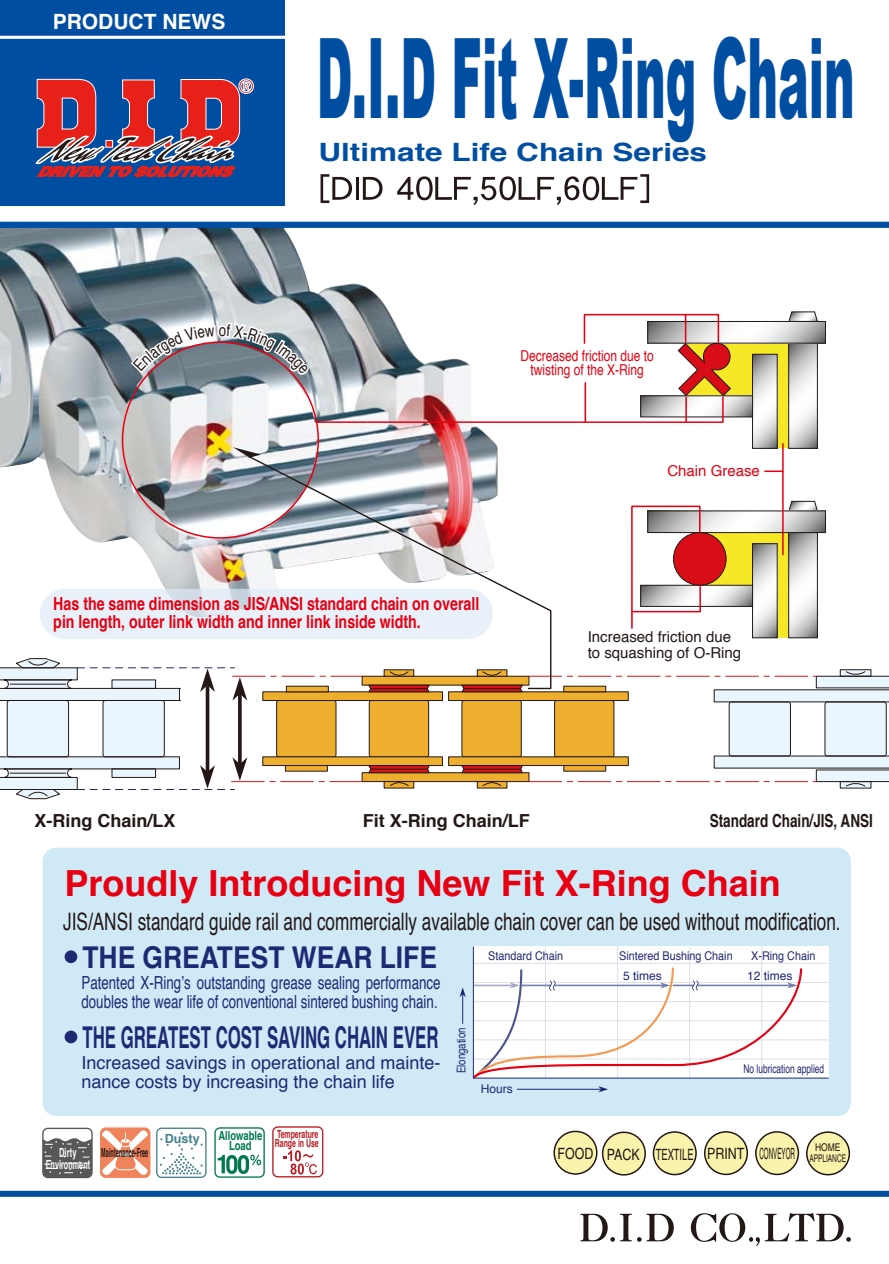
<style>
.page{position:relative;width:889px;height:1264px;background:#fff}
.page>*{position:absolute;margin:0;border:0;box-sizing:border-box;transform-origin:0 0}
.t1{font:900 111px "Arial";color:#004ea2;scale:.41 1}
.t2{font:700 36px "Helvetica";color:#e60012}
.t3{font:700 30px "Helvetica";color:#1e2973;scale:.56 1}
.t4{font:700 30px "Helvetica";color:#1e2973;scale:.88 1}
.t5{font:700 25.2px "Helvetica";color:#004ea2;scale:1.25 1}
.t6{font:24px "Helvetica";color:#231815;scale:.71 1}
.t7{font:700 21px "Helvetica";color:#fff}
.t8{font:18px/19.2px "Helvetica";color:#1e2973;scale:.74 1}
.t9{font:700 18px/18px "Helvetica";color:#e60012;scale:.79 1}
.t10{font:18px/19.2px "Helvetica";color:#1e2973}
.t11{font:700 18px "Helvetica";color:#231815}
.t12{font:700 18px "Helvetica";color:#231815;scale:.75 1}
.t13{font:15.6px "Helvetica";color:#231815;scale:.8 1}
.t14{font:15px/13.8px "Helvetica";color:#e60012;text-align:center;scale:.8 1}
.t15{font:15px/15.9px "Helvetica";color:#231815}
.t16{font:15px "Helvetica";color:#e60012}
.t17{font:700 12.6px/11.9px "Helvetica";letter-spacing:.01em;color:#fff;text-align:center;scale:.6 1}
.t18{font:700 12.6px "Helvetica";color:#231815;scale:.44 1}
.t19{font:700 12.6px/9.4px "Helvetica";color:#007a4c;text-align:center;scale:.75 1}
.t20{font:700 12.6px "Helvetica";color:#45828e}
.t21{font:12px/20px "Helvetica";color:#1e2973;scale:.9 1}
.t22{font:12px "Helvetica";color:#1e2973;scale:.7 1}
.t23{font:12px "Helvetica";color:#1e2973}
.t24{font:12px "Helvetica";color:#1e2973;scale:.8 1}
.t25{font:700 11.1px/9.4px "Helvetica";color:#b81c22;scale:.62 1}
.t26{font:10.65px/10.6px "Helvetica";letter-spacing:-.005em;color:#231815;text-align:center;scale:.8 1}
</style>
<div class="page">
<img style="left:0;top:228px;width:389px;height:381px">
<div style="left:43px;top:847px;width:808px;height:268px;background:#d0e9f7;border-radius:13px"></div>
<svg style="left:472px;top:946px;width:357px;height:132px"></svg>
<svg style="left:40px;top:589px;width:453px;height:50px;fill:#e8f0f9"></svg>
<div style="left:65px;top:950px;width:12px;height:13px;background:#1e2973;border-radius:50%"></div>
<div style="left:65px;top:1030px;width:12px;height:13px;background:#1e2973;border-radius:50%"></div>
<svg style="left:598px;top:1086px;width:10px;height:6px"></svg>
<hr style="left:517px;top:1088px;width:84px;height:1px;background:#1e2973">
<svg style="left:459px;top:965px;width:344px;height:114px"></svg>
<svg style="left:818px;top:323px;width:6px;height:18px"></svg>
<svg style="left:818px;top:512px;width:6px;height:19px"></svg>
<hr style="left:782px;top:471px;width:1px;height:83px;background:#e60012">
<div style="left:369px;top:700px;width:60px;height:56px;background:#edaf2d"></div>
<svg style="left:461px;top:700px;width:61px;height:56px"></svg>
<div style="left:262px;top:691px;width:181px;height:9px;background:#edaf2d"></div>
<svg style="left:448px;top:691px;width:180px;height:9px"></svg>
<div style="left:262px;top:756px;width:181px;height:9px;background:#edaf2d;border:1px solid #231815"></div>
<div style="left:448px;top:756px;width:180px;height:9px;background:#edaf2d;border:1px solid #231815"></div>
<div style="left:362px;top:772px;width:167px;height:9px;background:#edaf2d"></div>
<svg style="left:461px;top:690px;width:62px;height:2px"></svg>
<svg style="left:368px;top:765px;width:62px;height:8px"></svg>
<hr style="left:371px;top:768px;width:57px;height:1px;background:#231815">
<svg style="left:461px;top:765px;width:62px;height:8px"></svg>
<hr style="left:464px;top:768px;width:57px;height:1px;background:#231815">
<svg style="left:368px;top:690px;width:62px;height:2px"></svg>
<svg style="left:383px;top:781px;width:124px;height:7px"></svg>
<div style="left:840px;top:669px;width:31px;height:7px;border:1px solid #231815"></div>
<svg style="left:529px;top:671px;width:360px;height:115px"></svg>
<svg style="left:247px;top:473px;width:305px;height:217px"></svg>
<svg style="left:0;top:658px;width:362px;height:141px"></svg>
<svg style="left:238px;top:694px;width:4px;height:70px"></svg>
<svg style="left:631px;top:500px;width:187px;height:137px"></svg>
<div style="left:0;top:0;width:285px;height:206px;background:#004ea2"></div>
<hr style="left:0;top:36px;width:285px;height:3px;background:#fff">
<div style="left:0;top:222px;width:889px;height:6px;background:#004ea2"></div>
<svg style="left:36px;top:79px;width:218px;height:98px"></svg>
<svg style="left:320px;top:174px;width:32px;height:29px"></svg>
<hr style="left:356px;top:177px;width:3px;height:23px;background:#231815">
<svg style="left:363px;top:177px;width:19px;height:23px"></svg>
<svg style="left:397px;top:174px;width:252px;height:31px"></svg>
<div style="left:0;top:1190px;width:889px;height:6px;background:#004ea2"></div>
<div style="left:42px;top:1127px;width:51px;height:51px;border:1px solid #595757;border-radius:5px"></div>
<svg style="left:43px;top:1135px;width:50px;height:43px"></svg>
<div style="left:156px;top:1127px;width:51px;height:50px;border:1px solid #45828e;border-radius:5px"></div>
<svg style="left:160px;top:1132px;width:43px;height:42px"></svg>
<div style="left:100px;top:1127px;width:50px;height:50px;border:1px solid #ef845c;border-radius:5px"></div>
<svg style="left:101px;top:1128px;width:48px;height:48px"></svg>
<div style="left:272px;top:1126px;width:51px;height:51px;border:1px solid #b81c22;border-radius:5px"></div>
<svg style="left:283px;top:1150px;width:34px;height:24px"></svg>
<div style="left:214px;top:1127px;width:51px;height:50px;border:1px solid #007a4c;border-radius:5px"></div>
<svg style="left:218px;top:1154px;width:43px;height:19px"></svg>
<svg style="left:580px;top:1213px;width:94px;height:28px"></svg>
<svg style="left:691px;top:1213px;width:160px;height:33px"></svg>
<div style="left:554px;top:1131px;width:43px;height:42px;background:#f9f3ac;border-radius:50%"></div>
<div style="left:553px;top:1130px;width:44px;height:44px;border:2px solid #231815;border-radius:50%"></div>
<div style="left:602px;top:1132px;width:43px;height:42px;background:#f9f3ac;border-radius:50%"></div>
<div style="left:602px;top:1131px;width:44px;height:44px;border:2px solid #231815;border-radius:50%"></div>
<div style="left:653px;top:1131px;width:43px;height:43px;background:#f9f3ac;border-radius:50%"></div>
<div style="left:653px;top:1131px;width:44px;height:44px;border:2px solid #231815;border-radius:50%"></div>
<div style="left:705px;top:1131px;width:42px;height:43px;background:#f9f3ac;border-radius:50%"></div>
<div style="left:704px;top:1131px;width:44px;height:44px;border:2px solid #231815;border-radius:50%"></div>
<div style="left:756px;top:1131px;width:42px;height:43px;background:#f9f3ac;border-radius:50%"></div>
<div style="left:755px;top:1131px;width:44px;height:44px;border:2px solid #231815;border-radius:50%"></div>
<div style="left:807px;top:1132px;width:42px;height:42px;background:#f9f3ac;border-radius:50%"></div>
<div style="left:806px;top:1131px;width:44px;height:44px;border:2px solid #231815;border-radius:50%"></div>
<img style="left:129px;top:311px;width:689px;height:162px">
<p class="t7" style="left:53px;top:3px;width:174px">PRODUCT NEWS</p>
<h1 class="t1" style="left:317px;top:16px;width:1313px">D.I.D Fit X-Ring Chain</h1>
<h3 class="t5" style="left:318px;top:130px;width:312px">Ultimate Life Chain Series</h3>
<p class="t14" style="left:520px;top:349px;width:168px">Decreased friction due to twisting of the X-Ring</p>
<p class="t16" style="left:667px;top:458px;width:94px">Chain Grease</p>
<p class="t9" style="left:53px;top:593px;width:541px">Has the same dimension as JIS/ANSI standard chain on overall pin length, outer link width and inner link inside width.</p>
<p class="t15" style="left:588px;top:628px;width:155px">Increased friction due to squashing of O-Ring</p>
<p class="t11" style="left:35px;top:804px;width:143px">X-Ring Chain/LX</p>
<p class="t11" style="left:363px;top:804px;width:169px">Fit X-Ring Chain/LF</p>
<p class="t12" style="left:710px;top:804px;width:219px">Standard Chain/JIS, ANSI</p>
<h2 class="t2" style="left:64px;top:850px;width:718px">Proudly Introducing New Fit X-Ring Chain</h2>
<h3 class="t6" style="left:63px;top:900px;width:1096px">JIS/ANSI standard guide rail and commercially available chain cover can be used without modification.</h3>
<h3 class="t4" style="left:82px;top:930px;width:404px">THE GREATEST WEAR LIFE</h3>
<p class="t8" style="left:81px;top:972px;width:487px">Patented X-Ring’s outstanding grease sealing performance doubles the wear life of conventional sintered bushing chain.</p>
<h3 class="t3" style="left:82px;top:1010px;width:637px">THE GREATEST COST SAVING CHAIN EVER</h3>
<p class="t10" style="left:81px;top:1052px;width:360px">Increased savings in operational and mainte&shy;nance costs by increasing the chain life</p>
<p class="t21" style="left:488px;top:945px;width:85px">Standard Chain</p>
<p class="t21" style="left:623px;top:945px;width:123px;text-indent:-4px">Sintered Bushing Chain<br>5 times</p>
<p class="t21" style="left:751px;top:945px;width:73px">X-Ring Chain</p>
<p class="t23" style="left:747px;top:965px;width:47px">12 times</p>
<p class="t24" style="left:451px;top:1073px;width:58px;rotate:-90deg">Elongation</p>
<p class="t22" style="left:743px;top:1058px;width:117px">No lubrication applied</p>
<p class="t23" style="left:481px;top:1078px;width:34px">Hours</p>
<p class="t17" style="left:46px;top:1145px;width:76px">Dirty<br>Environment</p>
<p class="t18" style="left:101px;top:1141px;width:108px">Maintenance-Free</p>
<p class="t20" style="left:165px;top:1127px;width:37px">Dusty</p>
<p class="t19" style="left:218px;top:1130px;width:60px">Allowable<br>Load</p>
<p class="t25" style="left:275px;top:1128px;width:72px">Temperature<br>Range in Use</p>
<p class="t13" style="left:557px;top:1144px;width:298px">FOOD PACK TEXTILE PRINT CONVEYOR</p>
<p class="t26" style="left:809px;top:1142px;width:47px">HOME<br>APPLIANCE</p>
</div>
